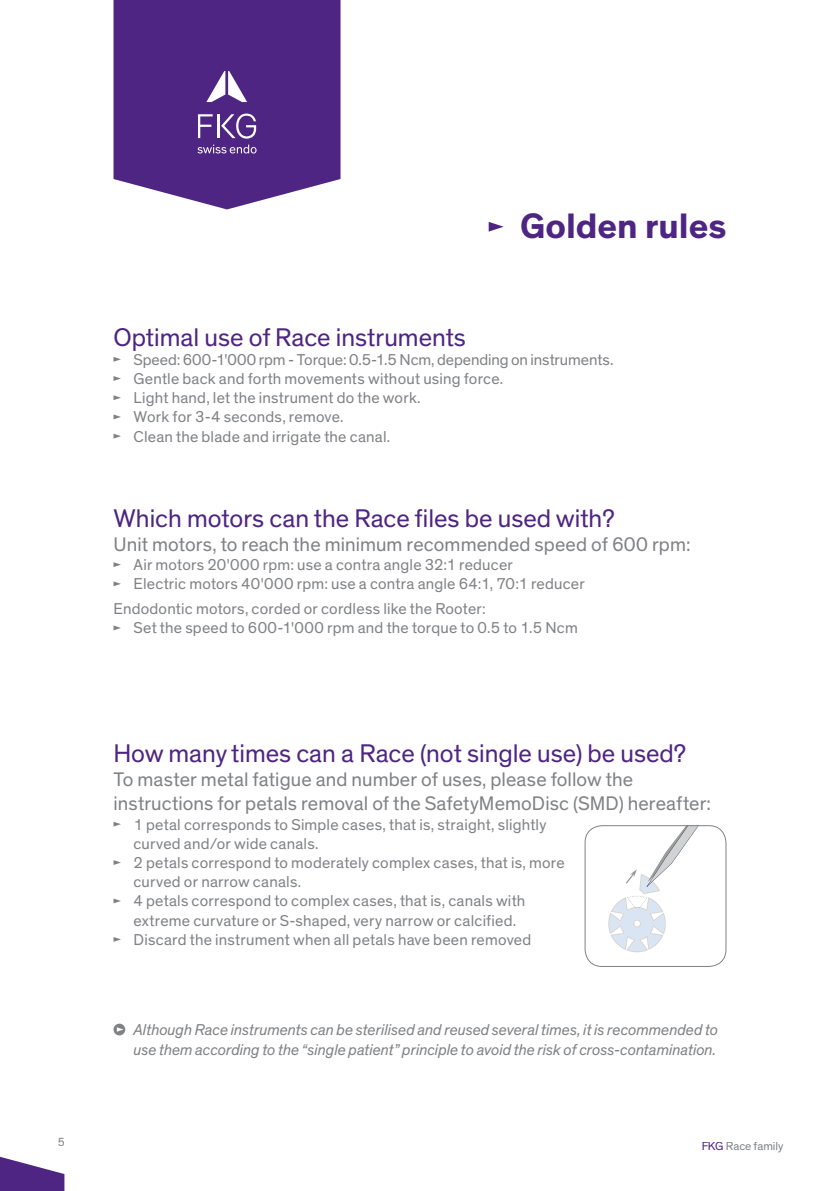
<style>
.page{position:relative;width:840px;height:1191px;background:#fff}
.page>*{position:absolute;margin:0;border:0;box-sizing:border-box;transform-origin:0 0}
.t1{font:700 36px "Theinhardt";color:#4e2582}
.t2{font:26px "Theinhardt";color:#4e2582}
.t3{font:20px/24px "Theinhardt";letter-spacing:.005em;color:#808285}
.t4{font:16px/19.2px "Theinhardt";letter-spacing:.015em;color:#808285}
.t5{font:italic 16px/19.2px "Theinhardt";letter-spacing:-.005em;color:#808285}
.t6{font:12px "Theinhardt";color:#808285}
.s1{color:#4e2582}
</style>
<div class="page">
<svg style="left:608px;top:827px;width:90px;height:125px"></svg>
<div style="left:584px;top:825px;width:142px;height:142px;border:1px solid #808285;border-radius:17px"></div>
<svg style="left:0;top:1156px;width:64px;height:35px"></svg>
<svg style="left:113px;top:0;width:227px;height:209px;background:#5c368c"></svg>
<svg style="left:197px;top:145px;width:59px;height:8px"></svg>
<svg style="left:198px;top:114px;width:14px;height:24px"></svg>
<hr style="left:217px;top:114px;width:2px;height:24px;background:#fff">
<svg style="left:221px;top:114px;width:35px;height:25px"></svg>
<svg style="left:206px;top:71px;width:41px;height:31px"></svg>
<svg style="left:488px;top:222px;width:15px;height:10px"></svg>
<svg style="left:113px;top:821px;width:8px;height:5px"></svg>
<svg style="left:113px;top:860px;width:8px;height:5px"></svg>
<svg style="left:113px;top:898px;width:8px;height:5px"></svg>
<svg style="left:113px;top:937px;width:8px;height:4px"></svg>
<svg style="left:113px;top:1023px;width:12px;height:12px"></svg>
<svg style="left:117px;top:1027px;width:6px;height:4px"></svg>
<svg style="left:113px;top:357px;width:8px;height:5px"></svg>
<svg style="left:113px;top:376px;width:8px;height:5px"></svg>
<svg style="left:113px;top:395px;width:8px;height:5px"></svg>
<svg style="left:113px;top:414px;width:8px;height:5px"></svg>
<svg style="left:113px;top:434px;width:8px;height:4px"></svg>
<svg style="left:113px;top:562px;width:8px;height:5px"></svg>
<svg style="left:113px;top:581px;width:8px;height:5px"></svg>
<svg style="left:113px;top:625px;width:8px;height:5px"></svg>
<p class="t6" style="left:57px;top:1134px;width:9px">5</p>
<h1 class="t1" style="left:520px;top:204px;width:208px">Golden rules</h1>
<h2 class="t2" style="left:113px;top:322px;width:354px">Optimal use of Race instruments</h2>
<p class="t4" style="left:133px;top:350px;width:481px">Speed: 600-1'000 rpm - Torque: 0.5-1.5 Ncm, depending on instruments.<br>Gentle back and forth movements without using force.<br>Light hand, let the instrument do the work.<br>Work for 3-4 seconds, remove.<br>Clean the blade and irrigate the canal.</p>
<h2 class="t2" style="left:113px;top:503px;width:502px">Which motors can the Race files be used with?</h2>
<p class="t3" style="left:113px;top:532px;width:578px">Unit motors, to reach the minimum recommended speed of 600 rpm:</p>
<p class="t4" style="left:133px;top:555px;width:452px">Air motors 20'000 rpm: use a contra angle 32:1 reducer<br>Electric motors 40'000 rpm: use a contra angle 64:1, 70:1 reducer</p>
<p class="t4" style="left:133px;top:599px;width:445px;text-indent:-20px">Endodontic motors, corded or cordless like the Rooter:<br>Set the speed to 600-1'000 rpm and the torque to 0.5 to 1.5 Ncm</p>
<h2 class="t2" style="left:113px;top:738px;width:574px">How many times can a Race (not single use) be used?</h2>
<p class="t3" style="left:113px;top:768px;width:598px">To master metal fatigue and number of uses, please follow the instructions for petals removal of the SafetyMemoDisc (SMD) hereafter:</p>
<p class="t4" style="left:133px;top:815px;width:432px">1 petal corresponds to Simple cases, that is, straight, slightly curved and/or wide canals.<br>2 petals correspond to moderately complex cases, that is, more curved or narrow canals.<br>4 petals correspond to complex cases, that is, canals with extreme curvature or S-shaped, very narrow or calcified.<br>Discard the instrument when all petals have been removed</p>
<p class="t5" style="left:133px;top:1020px;width:586px">Although Race instruments can be sterilised and reused several times, it is recommended to use them according to the “single patient” principle to avoid the risk of cross-contamination.</p>
<p class="t6" style="left:701px;top:1139px;width:84px"><span class="s1">FKG</span> Race family</p>
</div>
